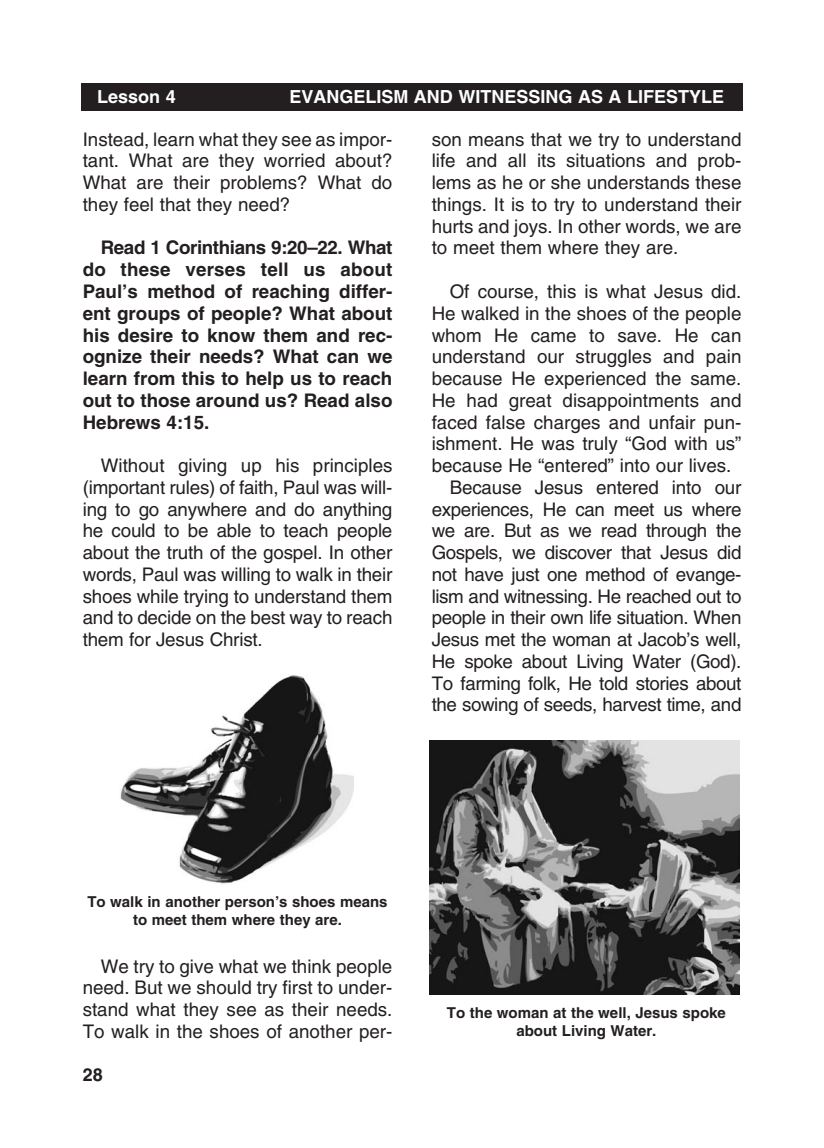
<style>
.page{position:relative;width:824px;height:1148px;background:#fff}
.page>*{position:absolute;margin:0;border:0;box-sizing:border-box;transform-origin:0 0}
._1-Body{font:18.75px/21.8px "Helvetica";color:#231f20;text-align:justify}
._1-Body-2{font:18.75px/21.8px "Helvetica";letter-spacing:-.02em;color:#231f20}
._2-Body_bold{font:700 18.75px/21.8px "Helvetica";color:#231f20;text-align:justify}
.t1{font:700 18px "Helvetica";color:#fff}
.t2{font:700 18px "Helvetica";color:#231f20}
._8-captions{font:700 15px/18px "Helvetica";color:#231f20;text-align:center}
</style>
<div class="page">
<div style="left:81px;top:84px;width:661px;height:27px;background:#231f20"></div>
<img style="left:120px;top:675px;width:233px;height:209px">
<img style="left:430px;top:740px;width:309px;height:254px">
<p class="t1" style="left:97px;top:86px;width:80px">Lesson 4</p>
<p class="t1" style="left:289px;top:86px;width:25px">Evangelism</p>
<p class="t1" style="left:414px;top:86px;width:14px">and</p>
<p class="t1" style="left:458px;top:86px;width:29px">Witnessing</p>
<p class="t1" style="left:578px;top:86px;width:72px">as a Lifestyle</p>
<p class="_1-Body" style="left:83px;top:128px;width:311px">Instead, learn what they see as impor&shy;tant. What are they worried about?<br>What are their problems? What do they feel that they need?</p>
<p class="_2-Body_bold" style="left:83px;top:237px;width:311px;text-indent:18px">Read 1 Corinthians 9:20–22. What do these verses tell us about Paul’s method of reaching differ&shy;ent groups of people? What about his desire to know them and rec&shy;ognize their needs? What can we learn from this to help us to reach out to those around us? Read also Hebrews 4:15.</p>
<p class="_1-Body" style="left:83px;top:454px;width:311px;text-indent:18px">Without giving up his principles (important rules) of faith, Paul was will&shy;ing to go anywhere and do anything he could to be able to teach people about the truth of the gospel. In other words, Paul was willing to walk in their shoes while trying to understand them and to decide on the best way to reach them for Jesus Christ.</p>
<p class="_1-Body" style="left:431px;top:128px;width:311px">son means that we try to understand life and all its situations and prob&shy;lems as he or she understands these things. It is to try to understand their hurts and joys. In other words, we are to meet them where they are.</p>
<p class="_1-Body" style="left:431px;top:280px;width:311px;text-align:left;text-indent:18px">Of course, this is what Jesus did.<br>He walked in the shoes of the people whom He came to save. He can understand our struggles and pain because He experienced the same.<br>He had great disappointments and faced false charges and unfair pun&shy;ishment. He was truly “God with us” because He “entered” into our lives.</p>
<p class="_1-Body-2" style="left:431px;top:476px;width:311px;text-indent:18px">Because Jesus entered into our experiences, He can meet us where we are. But as we read through the Gospels, we discover that Jesus did not have just one method of evange&shy;lism and witnessing. He reached out to people in their own life situation. When Jesus met the woman at Jacob’s well, He spoke about Living Water (God).<br>To farming folk, He told stories about the sowing of seeds, harvest time, and</p>
<p class="_8-captions" style="left:87px;top:892px;width:302px">To walk in another person’s shoes means to meet them where they are.</p>
<p class="_1-Body" style="left:83px;top:955px;width:311px;text-align:left;text-indent:18px">We try to give what we think people need. But we should try first to under&shy;stand what they see as their needs.<br>To walk in the shoes of another per-</p>
<p class="t2" style="left:83px;top:1063px;width:22px">28</p>
<p class="_8-captions" style="left:447px;top:1003px;width:280px">To the woman at the well, Jesus spoke about Living Water.</p>
</div>
